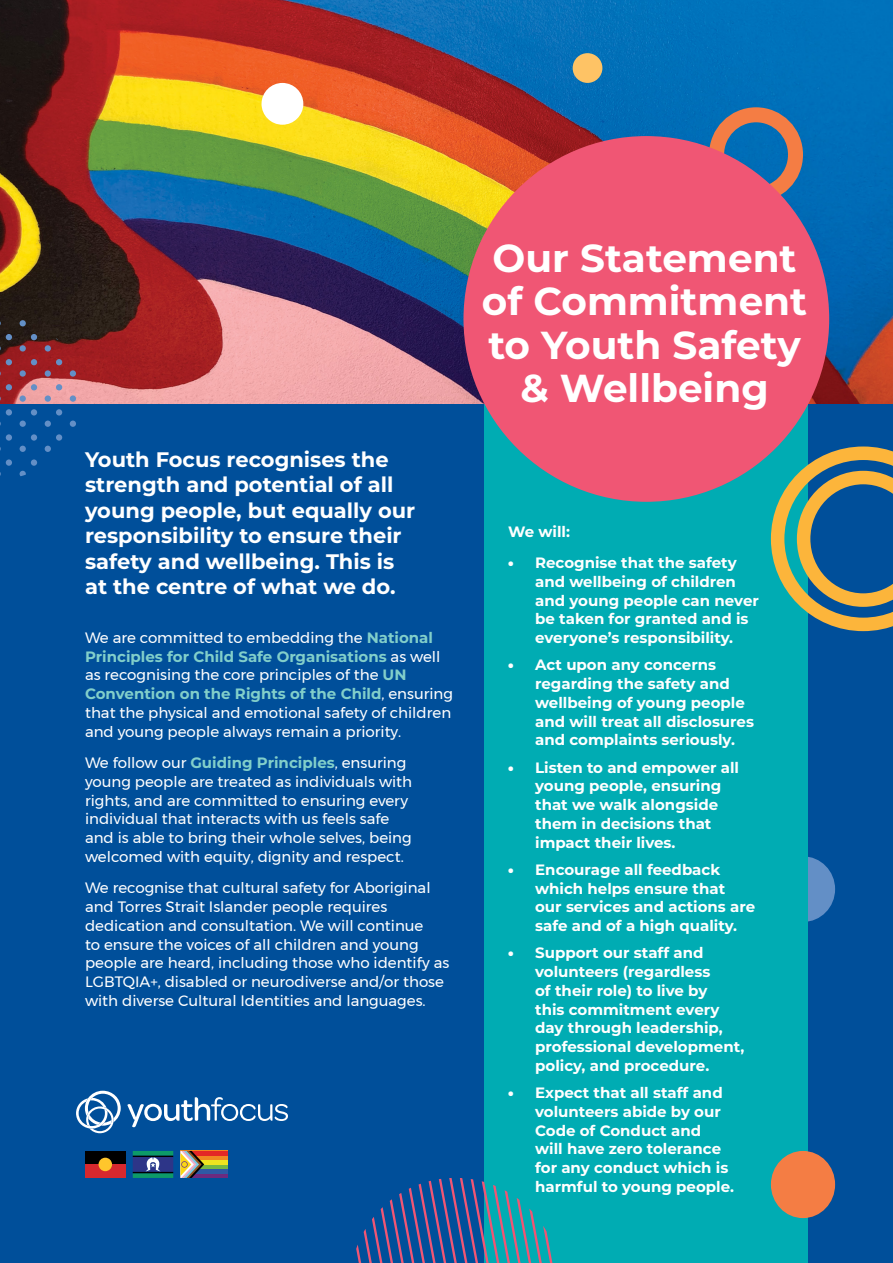
<style>
.page{position:relative;width:893px;height:1263px;background:#004f9a}
.page>*{position:absolute;margin:0;border:0;box-sizing:border-box;transform-origin:0 0}
.t1{font:700 39px/43.5px "Montserrat";color:#fff;text-align:center}
.t2{font:700 21px/25.5px "Montserrat";color:#fff}
.t3{font:15px/18.8px "Montserrat";color:#fff}
.t4{font:700 15px/18.8px "Montserrat";color:#fff}
.t5{font:900 15px "Montserrat";color:#fff}
.s1{font-weight:700;color:#82cfca}
</style>
<div class="page">
<div style="left:771px;top:856px;width:64px;height:66px;background:#638fc6;border-radius:50%"></div>
<div style="left:484px;top:276px;width:323px;height:987px;background:#00acb3"></div>
<img style="left:0;top:0;width:893px;height:404px">
<div style="left:709px;top:107px;width:94px;height:95px;border:15px solid #f47d44;border-radius:50%"></div>
<svg style="left:127px;top:1097px;width:161px;height:30px"></svg>
<svg style="left:76px;top:1091px;width:45px;height:42px"></svg>
<div style="left:261px;top:83px;width:42px;height:42px;background:#fff;border-radius:50%"></div>
<div style="left:573px;top:53px;width:29px;height:30px;background:#fec365;border-radius:50%"></div>
<svg style="left:771px;top:446px;width:122px;height:185px"></svg>
<svg style="left:133px;top:1151px;width:40px;height:27px"></svg>
<div style="left:85px;top:1151px;width:41px;height:13px;background:#000"></div>
<div style="left:85px;top:1164px;width:41px;height:14px;background:#d7282e"></div>
<div style="left:99px;top:1158px;width:13px;height:13px;background:#ffc62c;border-radius:50%"></div>
<svg style="left:204px;top:1173px;width:24px;height:5px"></svg>
<div style="left:181px;top:1151px;width:47px;height:22px;background:#2e59a5"></div>
<svg style="left:204px;top:1164px;width:24px;height:5px"></svg>
<div style="left:181px;top:1151px;width:47px;height:13px;background:#efe41f"></div>
<svg style="left:204px;top:1155px;width:24px;height:5px"></svg>
<hr style="left:181px;top:1151px;width:47px;height:4px;background:#e32726">
<svg style="left:181px;top:1151px;width:23px;height:27px"></svg>
<svg style="left:0;top:334px;width:12px;height:18px"></svg>
<svg style="left:0;top:359px;width:12px;height:18px"></svg>
<svg style="left:0;top:384px;width:12px;height:18px"></svg>
<svg style="left:6px;top:409px;width:6px;height:6px"></svg>
<div style="left:6px;top:434px;width:6px;height:7px;background:#638fc6;border-radius:50%"></div>
<div style="left:6px;top:459px;width:6px;height:7px;background:#638fc6;border-radius:50%"></div>
<svg style="left:20px;top:320px;width:6px;height:6px"></svg>
<svg style="left:31px;top:334px;width:6px;height:6px"></svg>
<div style="left:20px;top:345px;width:6px;height:7px;background:#638fc6;border-radius:50%"></div>
<svg style="left:31px;top:359px;width:6px;height:6px"></svg>
<div style="left:20px;top:370px;width:6px;height:7px;background:#638fc6;border-radius:50%"></div>
<svg style="left:31px;top:384px;width:6px;height:6px"></svg>
<div style="left:20px;top:395px;width:6px;height:7px;background:#638fc6;border-radius:50%"></div>
<svg style="left:31px;top:409px;width:6px;height:6px"></svg>
<svg style="left:20px;top:421px;width:6px;height:6px"></svg>
<div style="left:31px;top:434px;width:6px;height:7px;background:#638fc6;border-radius:50%"></div>
<svg style="left:20px;top:446px;width:6px;height:6px"></svg>
<div style="left:31px;top:459px;width:6px;height:7px;background:#638fc6;border-radius:50%"></div>
<svg style="left:20px;top:471px;width:6px;height:5px"></svg>
<div style="left:45px;top:345px;width:6px;height:7px;background:#638fc6;border-radius:50%"></div>
<svg style="left:56px;top:359px;width:6px;height:6px"></svg>
<div style="left:45px;top:370px;width:6px;height:7px;background:#638fc6;border-radius:50%"></div>
<svg style="left:56px;top:384px;width:6px;height:6px"></svg>
<div style="left:45px;top:395px;width:6px;height:7px;background:#638fc6;border-radius:50%"></div>
<svg style="left:56px;top:409px;width:6px;height:6px"></svg>
<svg style="left:45px;top:421px;width:6px;height:6px"></svg>
<div style="left:56px;top:434px;width:6px;height:7px;background:#638fc6;border-radius:50%"></div>
<svg style="left:45px;top:446px;width:6px;height:6px"></svg>
<div style="left:70px;top:370px;width:6px;height:7px;background:#638fc6;border-radius:50%"></div>
<div style="left:70px;top:395px;width:6px;height:7px;background:#638fc6;border-radius:50%"></div>
<svg style="left:70px;top:421px;width:6px;height:6px"></svg>
<svg style="left:356px;top:1178px;width:197px;height:85px"></svg>
<div style="left:771px;top:1151px;width:64px;height:67px;background:#f47d44;border-radius:50%"></div>
<div style="left:463px;top:136px;width:366px;height:366px;background:#f05674;border-radius:50%"></div>
<h2 class="t2" style="left:85px;top:446px;width:332px">Youth Focus recognises the strength and potential of all young people, but equally our responsibility to ensure their safety and wellbeing. This is at the centre of what we do.</h2>
<p class="t3" style="left:85px;top:628px;width:370px">We are committed to embedding the <span class="s1">National Principles for Child Safe Organisations</span> as well as recognising the core principles of the <span class="s1">UN Convention on the Rights of the Child</span>, ensuring that the physical and emotional safety of children and young people always remain a priority.</p>
<p class="t3" style="left:85px;top:753px;width:329px">We follow our <span class="s1">Guiding Principles</span>, ensuring young people are treated as individuals with rights, and are committed to ensuring every individual that interacts with us feels safe and is able to bring their whole selves, being welcomed with equity, dignity and respect.</p>
<p class="t3" style="left:85px;top:878px;width:366px">We recognise that cultural safety for Aboriginal and Torres Strait Islander people requires dedication and consultation. We will continue<br>to ensure the voices of all children and young people are heard, including those who identify as LGBTQIA+, disabled or neurodiverse and/or those with diverse Cultural Identities and languages.</p>
<h1 class="t1" style="left:482px;top:234px;width:327px">Our Statement of Commitment to Youth Safety &amp; Wellbeing</h1>
<p class="t4" style="left:508px;top:521px;width:63px">We will:</p>
<p class="t5" style="left:508px;top:550px;width:7px">∙</p>
<p class="t4" style="left:535px;top:552px;width:225px">Recognise that the safety and wellbeing of children and young people can never be taken for granted and is everyone’s responsibility.</p>
<p class="t5" style="left:508px;top:653px;width:7px">∙</p>
<p class="t4" style="left:535px;top:655px;width:220px">Act upon any concerns regarding the safety and wellbeing of young people and will treat all disclosures and complaints seriously.</p>
<p class="t5" style="left:508px;top:755px;width:7px">∙</p>
<p class="t4" style="left:535px;top:757px;width:205px">Listen to and empower all young people, ensuring that we walk alongside them in decisions that impact their lives.</p>
<p class="t5" style="left:508px;top:857px;width:7px">∙</p>
<p class="t4" style="left:535px;top:859px;width:222px">Encourage all feedback which helps ensure that our services and actions are safe and of a high quality.</p>
<p class="t5" style="left:508px;top:941px;width:7px">∙</p>
<p class="t4" style="left:535px;top:943px;width:211px">Support our staff and volunteers (regardless<br>of their role) to live by<br>this commitment every day through leadership, professional development, policy, and procedure.</p>
<p class="t5" style="left:508px;top:1080px;width:7px">∙</p>
<p class="t4" style="left:535px;top:1083px;width:200px">Expect that all staff and volunteers abide by our<br>Code of Conduct and<br>will have zero tolerance for any conduct which is harmful to young people.</p>
</div>
